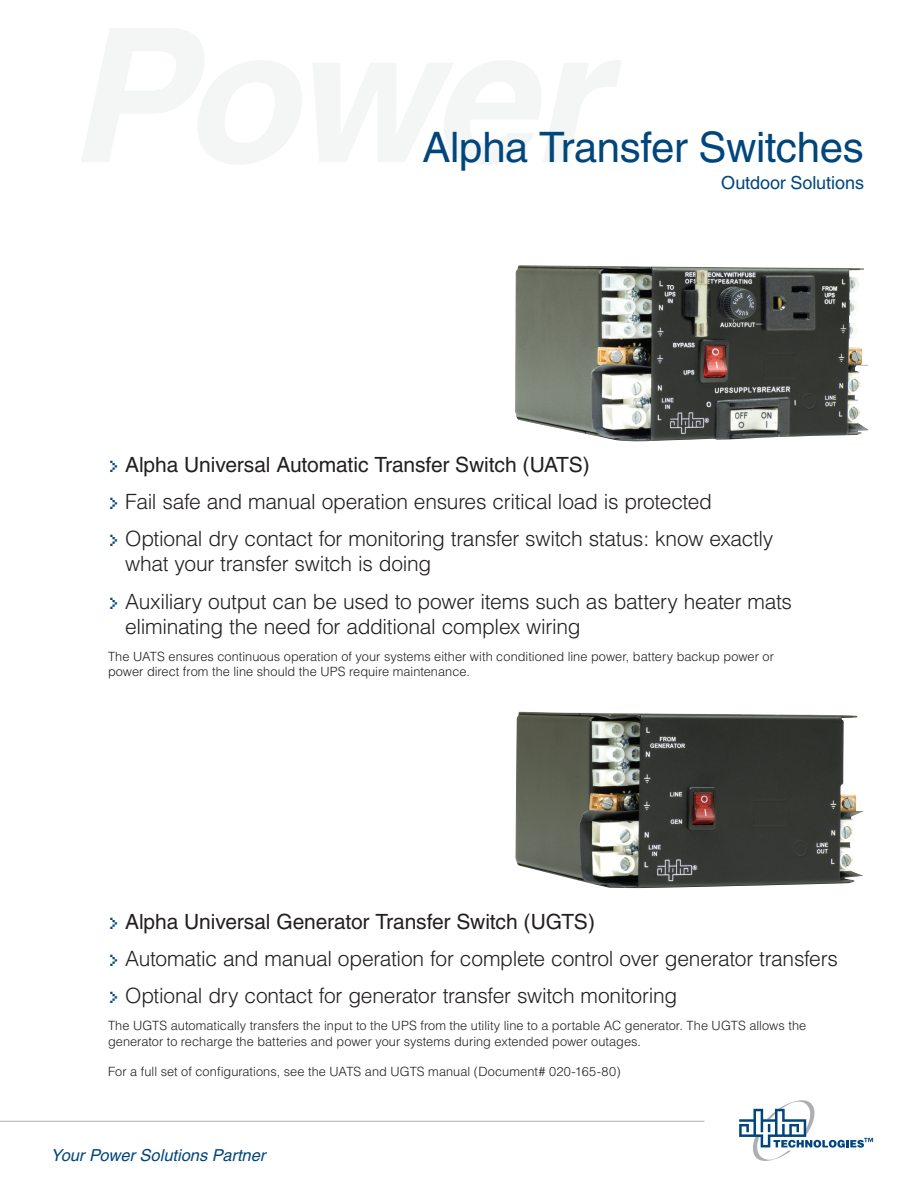
<style>
.page{position:relative;width:918px;height:1188px;background:#fff}
.page>*{position:absolute;margin:0;border:0;box-sizing:border-box;transform-origin:0 0}
.t1{font:42px "Helvetica";letter-spacing:-.01em;color:#00467c}
.Features{font:300 21px/25.2px "Helvetica";letter-spacing:-.015em;color:#231f20}
.Features-2{font:21px "Helvetica";letter-spacing:-.005em;color:#231f20}
.t2{font:18px "Helvetica";color:#00467c}
.t3{font:italic 16.5px "Helvetica";letter-spacing:-.005em;color:#00467c}
.Introduction{font:300 12.75px/15.3px "Helvetica";letter-spacing:.005em;color:#231f20}
.s1{font-family:"Silkscreen";font-size:18px;color:#00467c}
.s2{font-family:"Silkscreen";font-weight:400;font-size:18px;color:#00467c}
</style>
<div class="page">
<svg style="left:82px;top:28px;width:539px;height:136px"></svg>
<hr style="left:0;top:1121px;width:705px;height:1px;background:#aeafb3">
<svg style="left:739px;top:1100px;width:134px;height:61px"></svg>
<img style="left:515px;top:265px;width:353px;height:177px">
<img style="left:515px;top:712px;width:349px;height:176px">
<p class="t1" style="left:423px;top:123px;width:443px">Alpha Transfer Switches</p>
<p class="t2" style="left:721px;top:172px;width:144px">Outdoor Solutions</p>
<p class="Features-2" style="left:108px;top:452px;width:483px"><span class="s1">&gt;</span> Alpha Universal Automatic Transfer Switch (UATS)</p>
<p class="Features" style="left:108px;top:489px;width:606px"><span class="s2">&gt;</span> Fail safe and manual operation ensures critical load is protected</p>
<p class="Features" style="left:125px;top:526px;width:650px;text-indent:-17px"><span class="s2">&gt;</span> Optional dry contact for monitoring transfer switch status: know exactly what your transfer switch is doing</p>
<p class="Features" style="left:125px;top:588px;width:668px;text-indent:-17px"><span class="s2">&gt;</span> Auxiliary output can be used to power items such as battery heater mats eliminating the need for additional complex wiring</p>
<p class="Introduction" style="left:108px;top:649px;width:667px">The UATS ensures continuous operation of your systems either with conditioned line power, battery backup power or power direct from the line should the UPS require maintenance.</p>
<p class="Features-2" style="left:108px;top:909px;width:489px"><span class="s1">&gt;</span> Alpha Universal Generator Transfer Switch (UGTS)</p>
<p class="Features" style="left:108px;top:945px;width:731px"><span class="s2">&gt;</span> Automatic and manual operation for complete control over generator transfers</p>
<p class="Features" style="left:108px;top:983px;width:571px"><span class="s2">&gt;</span> Optional dry contact for generator transfer switch monitoring</p>
<p class="Introduction" style="left:108px;top:1018px;width:700px">The UGTS automatically transfers the input to the UPS from the utility line to a portable AC generator. The UGTS allows the generator to recharge the batteries and power your systems during extended power outages.</p>
<p class="Introduction" style="left:108px;top:1064px;width:514px">For a full set of configurations, see the UATS and UGTS manual (Document# 020-165-80)</p>
<p class="t3" style="left:51px;top:1146px;width:216px">Your Power Solutions Partner</p>
</div>
